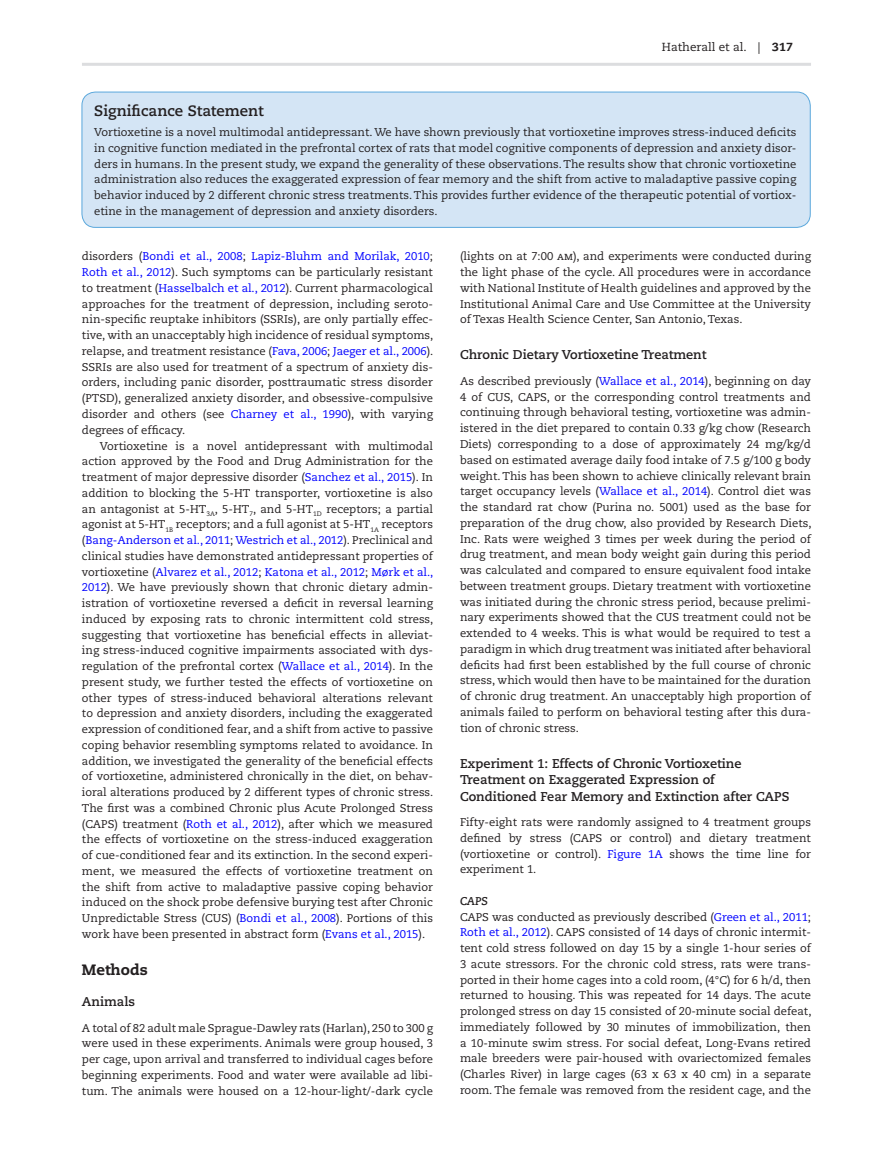
<style>
.page{position:relative;width:893px;height:1174px;background:#fff}
.page>*{position:absolute;margin:0;border:0;box-sizing:border-box;transform-origin:0 0}
.t1{font:700 15px "Caecilia LT Std";color:#231f20}
.t2{font:800 15px "Caecilia LT Std";color:#231f20}
.t3{font:700 12.75px/16.5px "Caecilia LT Std";color:#231f20}
.t4{font:11.7px "Caecilia LT Std";color:#231f20}
.t5{font:11.25px/15.8px "Caecilia LT Std";color:#231f20;text-align:justify}
.s1{font-weight:800}
.s2{color:#00f}
.s3{font-weight:700;font-style:italic}
</style>
<div class="page">
<hr style="left:82px;top:63px;width:729px;height:3px;background:#dcdddf">
<div style="left:82px;top:92px;width:728px;height:135px;background:#d4e5f5;border-radius:14px"></div>
<div style="left:82px;top:92px;width:729px;height:136px;border:1px solid #5ba8dc;border-radius:14px"></div>
<p class="t4" style="left:662px;top:40px;width:133px">Hatherall et al. | <span class="s1">317</span></p>
<h1 class="t1" style="left:94px;top:102px;width:171px">Significance Statement</h1>
<p class="t5" style="left:94px;top:125px;width:704px">Vortioxetine is a novel multimodal antidepressant. We have shown previously that vortioxetine improves stress-induced deficits in cognitive function mediated in the prefrontal cortex of rats that model cognitive components of depression and anxiety disor&shy;ders in humans. In the present study, we expand the generality of these observations. The results show that chronic vortioxetine administration also reduces the exaggerated expression of fear memory and the shift from active to maladaptive passive coping behavior induced by 2 different chronic stress treatments. This provides further evidence of the therapeutic potential of vortiox&shy;etine in the management of depression and anxiety disorders.</p>
<p class="t5" style="left:82px;top:249px;width:353px">disorders (<span class="s2">Bondi et al., 2008</span>; <span class="s2">Lapiz-Bluhm and Morilak, 2010</span>; <span class="s2">Roth et al., 2012</span>). Such symptoms can be particularly resistant to treatment (<span class="s2">Hasselbalch et al., 2012</span>). Current pharmacological approaches for the treatment of depression, including seroto&shy;nin-specific reuptake inhibitors (SSRIs), are only partially effec&shy;tive, with an unacceptably high incidence of residual symptoms, relapse, and treatment resistance (<span class="s2">Fava, 2006</span>; <span class="s2">Jaeger et al., 2006</span>).<br>SSRIs are also used for treatment of a spectrum of anxiety dis&shy;orders, including panic disorder, posttraumatic stress disorder (PTSD), generalized anxiety disorder, and obsessive-compulsive disorder and others (see <span class="s2">Charney et al., 1990</span>), with varying degrees of efficacy.</p>
<p class="t5" style="left:82px;top:438px;width:353px;text-indent:18px">Vortioxetine is a novel antidepressant with multimodal action approved by the Food and Drug Administration for the treatment of major depressive disorder (<span class="s2">Sanchez et al., 2015</span>). In addition to blocking the 5-HT transporter, vortioxetine is also an antagonist at 5-HT<sub>3A</sub>, 5-HT<sub>7</sub>, and 5-HT<sub>1D</sub> receptors; a partial agonist at 5-HT<sub>1B</sub> receptors; and a full agonist at 5-HT<sub>1A</sub> receptors (<span class="s2">Bang-Anderson et al., 2011</span>; <span class="s2">Westrich et al., 2012</span>). Preclinical and clinical studies have demonstrated antidepressant properties of vortioxetine (<span class="s2">Alvarez et al., 2012</span>; <span class="s2">Katona et al., 2012</span>; <span class="s2">Mørk et al., 2012</span>). We have previously shown that chronic dietary admin&shy;istration of vortioxetine reversed a deficit in reversal learning induced by exposing rats to chronic intermittent cold stress, suggesting that vortioxetine has beneficial effects in alleviat&shy;ing stress-induced cognitive impairments associated with dys&shy;regulation of the prefrontal cortex (<span class="s2">Wallace et al., 2014</span>). In the present study, we further tested the effects of vortioxetine on other types of stress-induced behavioral alterations relevant to depression and anxiety disorders, including the exaggerated expression of conditioned fear, and a shift from active to passive coping behavior resembling symptoms related to avoidance. In addition, we investigated the generality of the beneficial effects of vortioxetine, administered chronically in the diet, on behav&shy;ioral alterations produced by 2 different types of chronic stress.<br>The first was a combined Chronic plus Acute Prolonged Stress (CAPS) treatment (<span class="s2">Roth et al., 2012</span>), after which we measured the effects of vortioxetine on the stress-induced exaggeration of cue-conditioned fear and its extinction. In the second experi&shy;ment, we measured the effects of vortioxetine treatment on the shift from active to maladaptive passive coping behavior induced on the shock probe defensive burying test after Chronic Unpredictable Stress (CUS) (<span class="s2">Bondi et al., 2008</span>). Portions of this work have been presented in abstract form (<span class="s2">Evans et al., 2015</span>).</p>
<h1 class="t2" style="left:82px;top:961px;width:67px">Methods</h1>
<p class="t3" style="left:82px;top:993px;width:55px">Animals</p>
<p class="t5" style="left:82px;top:1020px;width:353px">A total of 82 adult male Sprague-Dawley rats (Harlan), 250 to 300 g were used in these experiments. Animals were group housed, 3 per cage, upon arrival and transferred to individual cages before beginning experiments. Food and water were available ad libi&shy;tum. The animals were housed on a 12-hour-light/-dark cycle</p>
<p class="t5" style="left:460px;top:249px;width:353px">(lights on at 7:00 am), and experiments were conducted during the light phase of the cycle. All procedures were in accordance with National Institute of Health guidelines and approved by the Institutional Animal Care and Use Committee at the University of Texas Health Science Center, San Antonio, Texas.</p>
<p class="t3" style="left:460px;top:347px;width:248px">Chronic Dietary Vortioxetine Treatment</p>
<p class="t5" style="left:460px;top:373px;width:353px">As described previously (<span class="s2">Wallace et al., 2014</span>), beginning on day 4 of CUS, CAPS, or the corresponding control treatments and continuing through behavioral testing, vortioxetine was admin&shy;istered in the diet prepared to contain 0.33 g/kg chow (Research Diets) corresponding to a dose of approximately 24 mg/kg/d based on estimated average daily food intake of 7.5 g/100 g body weight. This has been shown to achieve clinically relevant brain target occupancy levels (<span class="s2">Wallace et al., 2014</span>). Control diet was the standard rat chow (Purina no. 5001) used as the base for preparation of the drug chow, also provided by Research Diets, Inc. Rats were weighed 3 times per week during the period of drug treatment, and mean body weight gain during this period was calculated and compared to ensure equivalent food intake between treatment groups. Dietary treatment with vortioxetine was initiated during the chronic stress period, because prelimi&shy;nary experiments showed that the CUS treatment could not be extended to 4 weeks. This is what would be required to test a paradigm in which drug treatment was initiated after behavioral deficits had first been established by the full course of chronic stress, which would then have to be maintained for the duration of chronic drug treatment. An unacceptably high proportion of animals failed to perform on behavioral testing after this dura&shy;tion of chronic stress.</p>
<p class="t3" style="left:460px;top:755px;width:331px">Experiment 1: Effects of Chronic Vortioxetine<br>Treatment on Exaggerated Expression of<br>Conditioned Fear Memory and Extinction after CAPS</p>
<p class="t5" style="left:460px;top:814px;width:353px">Fifty-eight rats were randomly assigned to 4 treatment groups defined by stress (CAPS or control) and dietary treatment (vortioxetine or control). <span class="s2">Figure 1A</span> shows the time line for experiment 1.</p>
<p class="t5" style="left:460px;top:893px;width:353px;text-align:left"><span class="s3">CAPS<br></span>CAPS was conducted as previously described (<span class="s2">Green et al., 2011</span>; <span class="s2">Roth et al., 2012</span>). CAPS consisted of 14 days of chronic intermit&shy;tent cold stress followed on day 15 by a single 1-hour series of 3 acute stressors. For the chronic cold stress, rats were trans&shy;ported in their home cages into a cold room, (4°C) for 6 h/d, then returned to housing. This was repeated for 14 days. The acute prolonged stress on day 15 consisted of 20-minute social defeat, immediately followed by 30 minutes of immobilization, then a 10-minute swim stress. For social defeat, Long-Evans retired male breeders were pair-housed with ovariectomized females (Charles River) in large cages (63 x 63 x 40 cm) in a separate room. The female was removed from the resident cage, and the</p>
</div>
